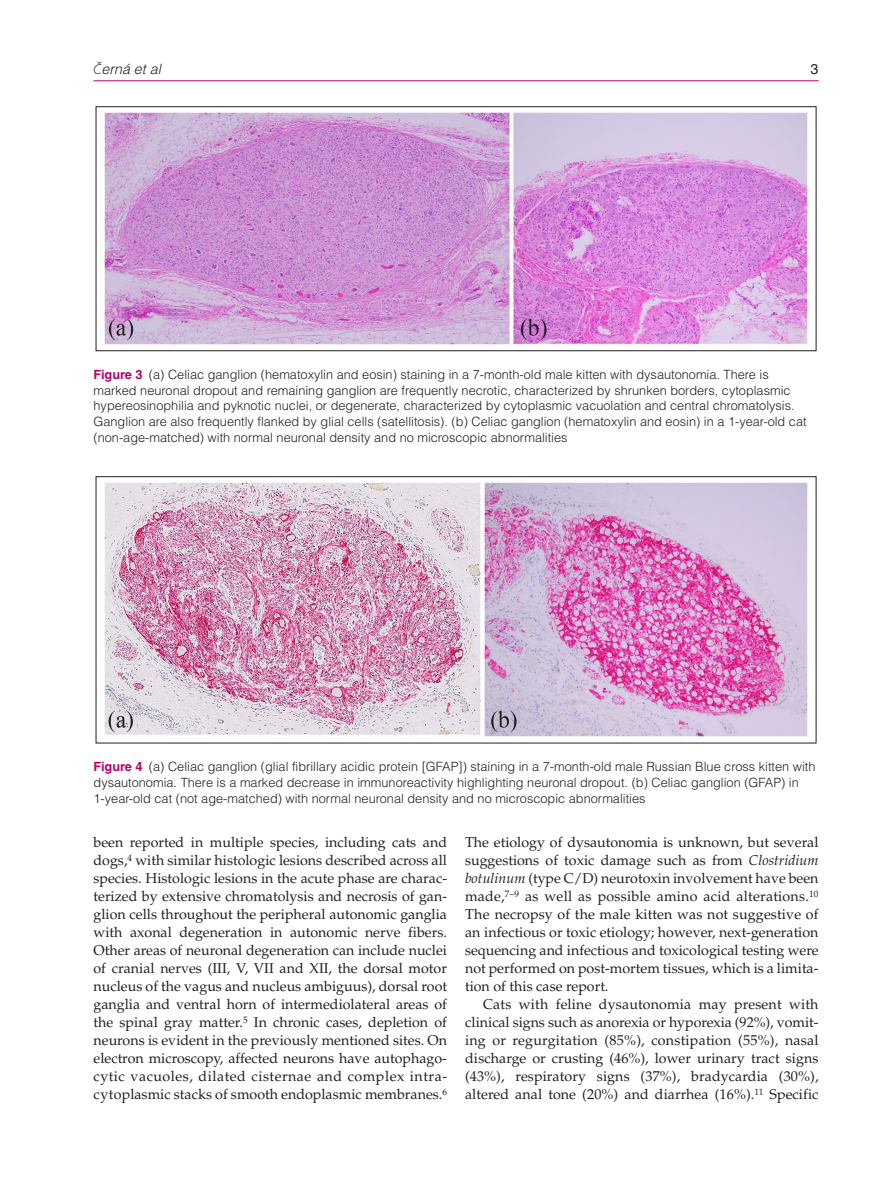
<style>
.page{position:relative;width:893px;height:1191px;background:#fff}
.page>*{position:absolute;margin:0;border:0;box-sizing:border-box;transform-origin:0 0}
.t1{font:14.25px/18px "Palatino LT Std";color:#231f20;text-align:justify}
.t2{font:italic 300 14.25px "Helvetica LT Std";color:#231f20}
.t3{font:14.25px "Helvetica LT Std";color:#231f20}
.t4{font:300 12.75px/15.8px "Helvetica LT Std";color:#231f20}
.s1{font-family:"Gill Sans MT Pro"}
.s2{font-weight:700;color:#b6036c}
.s3{font-style:italic}
</style>
<div class="page">
<hr style="left:94px;top:80px;width:725px;height:1px;background:#b6036c">
<img style="left:103px;top:112px;width:706px;height:233px">
<div style="left:96px;top:106px;width:720px;height:245px;border:1px solid #231f20"></div>
<img style="left:104px;top:482px;width:704px;height:255px">
<div style="left:96px;top:476px;width:720px;height:267px;border:1px solid #231f20"></div>
<p class="t2" style="left:94px;top:60px;width:69px"><span class="s1">Č</span>erná et al</p>
<p class="t3" style="left:811px;top:61px;width:9px">3</p>
<p class="t4" style="left:94px;top:366px;width:715px"><span class="s2">Figure 3</span> (a) Celiac ganglion (hematoxylin and eosin) staining in a 7-month-old male kitten with dysautonomia. There is marked neuronal dropout and remaining ganglion are frequently necrotic, characterized by shrunken borders, cytoplasmic hypereosinophilia and pyknotic nuclei, or degenerate, characterized by cytoplasmic vacuolation and central chromatolysis.<br>Ganglion are also frequently flanked by glial cells (satellitosis). (b) Celiac ganglion (hematoxylin and eosin) in a 1-year-old cat (non-age-matched) with normal neuronal density and no microscopic abnormalities</p>
<p class="t4" style="left:94px;top:758px;width:723px"><span class="s2">Figure 4</span> (a) Celiac ganglion (glial fibrillary acidic protein [GFAP]) staining in a 7-month-old male Russian Blue cross kitten with dysautonomia. There is a marked decrease in immunoreactivity highlighting neuronal dropout. (b) Celiac ganglion (GFAP) in<br>1-year-old cat (not age-matched) with normal neuronal density and no microscopic abnormalities</p>
<p class="t1" style="left:94px;top:833px;width:355px">been reported in multiple species, including cats and dogs,<sup>4</sup> with similar histologic lesions described across all species. Histologic lesions in the acute phase are charac&shy;terized by extensive chromatolysis and necrosis of gan&shy;glion cells throughout the peripheral autonomic ganglia with axonal degeneration in autonomic nerve fibers.<br>Other areas of neuronal degeneration can include nuclei of cranial nerves (III, V, VII and XII, the dorsal motor nucleus of the vagus and nucleus ambiguus), dorsal root ganglia and ventral horn of intermediolateral areas of the spinal gray matter.<sup>5</sup> In chronic cases, depletion of neurons is evident in the previously mentioned sites. On electron microscopy, affected neurons have autophago&shy;cytic vacuoles, dilated cisternae and complex intra&shy;cytoplasmic stacks of smooth endoplasmic membranes.<sup>6</sup></p>
<p class="t1" style="left:465px;top:833px;width:355px">The etiology of dysautonomia is unknown, but several suggestions of toxic damage such as from <span class="s3">Clostridium botulinum</span> (type C/D) neurotoxin involvement have been made,<sup>7–9</sup> as well as possible amino acid alterations.<sup>10<br></sup>The necropsy of the male kitten was not suggestive of an infectious or toxic etiology; however, next-generation sequencing and infectious and toxicological testing were not performed on post-mortem tissues, which is a limita&shy;tion of this case report.</p>
<p class="t1" style="left:465px;top:995px;width:355px;text-indent:18px">Cats with feline dysautonomia may present with clinical signs such as anorexia or hyporexia (92%), vomit&shy;ing or regurgitation (85%), constipation (55%), nasal discharge or crusting (46%), lower urinary tract signs (43%), respiratory signs (37%), bradycardia (30%), altered anal tone (20%) and diarrhea (16%).<sup>11</sup> Specific</p>
</div>
